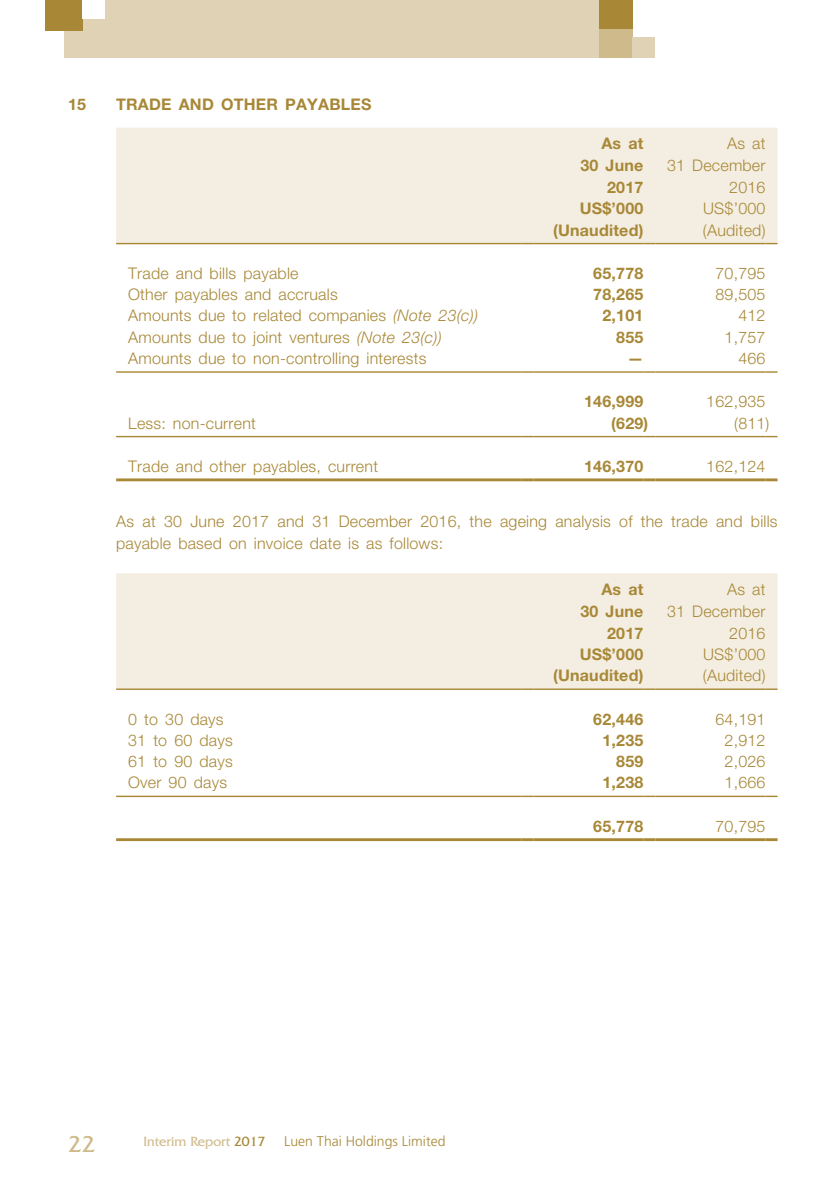
<style>
.page{position:relative;width:840px;height:1191px;background:#fff}
.page>*{position:absolute;margin:0;border:0;box-sizing:border-box;transform-origin:0 0}
.t1{font:24px "Friz Quadrata Std";color:#cfba8b}
._15_Table_Stub{font:300 16px "Helvetica Neue LT Std";letter-spacing:.015em;color:#a88837}
._31_table_tab_6pt{font:300 16px/22px "Helvetica Neue LT Std";letter-spacing:.015em;color:#a88837;text-align:right}
._31_table_tab_6pt-2{font:700 16px/22px "Helvetica Neue LT Std";letter-spacing:.015em;color:#a88837;text-align:right}
._12___P2{font:300 16px/22px "Helvetica Neue LT Std";letter-spacing:.015em;color:#a88837}
._03_H1{font:700 16px "Helvetica Neue LT Std";letter-spacing:.015em;color:#a88837}
.t2{font:300 14px "Frutiger LT Std";color:#a88837}
.t3{font:14px "Friz Quadrata Std";color:#cfba8b}
.s1{font-style:italic}
.s2{color:#a88837}
</style>
<div class="page">
<div style="left:64px;top:0;width:534px;height:58px;background:#e0d2b4"></div>
<div style="left:598px;top:0;width:34px;height:58px;background:#cfba8b"></div>
<div style="left:598px;top:0;width:34px;height:29px;background:#a88837"></div>
<div style="left:632px;top:37px;width:22px;height:21px;background:#e0d2b4"></div>
<div style="left:45px;top:0;width:38px;height:31px;background:#a88837"></div>
<div style="left:83px;top:0;width:22px;height:19px;background:#fff"></div>
<div style="left:116px;top:128px;width:661px;height:115px;background:#f4eee2"></div>
<hr style="left:116px;top:243px;width:405px;height:1px;background:#a88837">
<svg style="left:521px;top:243px;width:12px;height:1px"></svg>
<hr style="left:533px;top:243px;width:110px;height:1px;background:#a88837">
<svg style="left:643px;top:243px;width:12px;height:1px"></svg>
<hr style="left:655px;top:243px;width:110px;height:1px;background:#a88837">
<svg style="left:765px;top:243px;width:12px;height:1px"></svg>
<hr style="left:116px;top:478px;width:405px;height:3px;background:#a88837">
<svg style="left:521px;top:478px;width:12px;height:3px"></svg>
<hr style="left:533px;top:478px;width:110px;height:3px;background:#a88837">
<svg style="left:643px;top:478px;width:12px;height:3px"></svg>
<hr style="left:655px;top:478px;width:110px;height:3px;background:#a88837">
<svg style="left:765px;top:478px;width:12px;height:3px"></svg>
<hr style="left:116px;top:436px;width:405px;height:1px;background:#a88837">
<svg style="left:521px;top:436px;width:12px;height:1px"></svg>
<hr style="left:533px;top:436px;width:110px;height:1px;background:#a88837">
<svg style="left:643px;top:436px;width:12px;height:1px"></svg>
<hr style="left:655px;top:436px;width:110px;height:1px;background:#a88837">
<svg style="left:765px;top:436px;width:12px;height:1px"></svg>
<hr style="left:116px;top:371px;width:405px;height:2px;background:#a88837">
<svg style="left:521px;top:371px;width:12px;height:2px"></svg>
<hr style="left:533px;top:371px;width:110px;height:2px;background:#a88837">
<svg style="left:643px;top:371px;width:12px;height:2px"></svg>
<hr style="left:655px;top:371px;width:110px;height:2px;background:#a88837">
<svg style="left:765px;top:371px;width:12px;height:2px"></svg>
<div style="left:116px;top:573px;width:661px;height:115px;background:#f4eee2"></div>
<hr style="left:116px;top:688px;width:405px;height:2px;background:#a88837">
<svg style="left:521px;top:688px;width:12px;height:2px"></svg>
<hr style="left:533px;top:688px;width:110px;height:2px;background:#a88837">
<svg style="left:643px;top:688px;width:12px;height:2px"></svg>
<hr style="left:655px;top:688px;width:110px;height:2px;background:#a88837">
<svg style="left:765px;top:688px;width:12px;height:2px"></svg>
<hr style="left:116px;top:838px;width:405px;height:3px;background:#a88837">
<svg style="left:521px;top:838px;width:12px;height:3px"></svg>
<hr style="left:533px;top:838px;width:110px;height:3px;background:#a88837">
<svg style="left:643px;top:838px;width:12px;height:3px"></svg>
<hr style="left:655px;top:838px;width:110px;height:3px;background:#a88837">
<svg style="left:765px;top:838px;width:12px;height:3px"></svg>
<hr style="left:116px;top:795px;width:405px;height:2px;background:#a88837">
<svg style="left:521px;top:795px;width:12px;height:2px"></svg>
<hr style="left:533px;top:795px;width:110px;height:2px;background:#a88837">
<svg style="left:643px;top:795px;width:12px;height:2px"></svg>
<hr style="left:655px;top:795px;width:110px;height:2px;background:#a88837">
<svg style="left:765px;top:795px;width:12px;height:2px"></svg>
<p class="_03_H1" style="left:68px;top:94px;width:20px">15</p>
<p class="_03_H1" style="left:116px;top:94px;width:257px">TRADE AND OTHER PAYABLES</p>
<p class="_31_table_tab_6pt-2" style="left:580px;top:132px;width:64px">As at<br>30 June<br>2017</p>
<p class="_31_table_tab_6pt" style="left:666px;top:132px;width:100px">As at<br>31 December<br>2016</p>
<p class="_31_table_tab_6pt-2" style="left:579px;top:197px;width:65px">US$’000</p>
<p class="_31_table_tab_6pt" style="left:702px;top:197px;width:64px">US$’000</p>
<p class="_31_table_tab_6pt-2" style="left:552px;top:218px;width:92px">(Unaudited)</p>
<p class="_31_table_tab_6pt" style="left:702px;top:218px;width:64px">(Audited)</p>
<p class="_15_Table_Stub" style="left:128px;top:263px;width:172px">Trade and bills payable</p>
<p class="_31_table_tab_6pt-2" style="left:593px;top:262px;width:52px">65,778</p>
<p class="_31_table_tab_6pt" style="left:715px;top:262px;width:52px">70,795</p>
<p class="_15_Table_Stub" style="left:128px;top:285px;width:211px">Other payables and accruals</p>
<p class="_31_table_tab_6pt-2" style="left:593px;top:283px;width:52px">78,265</p>
<p class="_31_table_tab_6pt" style="left:715px;top:283px;width:52px">89,505</p>
<p class="_15_Table_Stub" style="left:128px;top:306px;width:351px">Amounts due to related companies <span class="s1">(Note 23(c))</span></p>
<p class="_31_table_tab_6pt-2" style="left:602px;top:304px;width:42px">2,101</p>
<p class="_31_table_tab_6pt" style="left:738px;top:304px;width:29px">412</p>
<p class="_15_Table_Stub" style="left:128px;top:327px;width:315px">Amounts due to joint ventures <span class="s1">(Note 23(c))</span></p>
<p class="_31_table_tab_6pt-2" style="left:616px;top:326px;width:29px">855</p>
<p class="_31_table_tab_6pt" style="left:724px;top:326px;width:42px">1,757</p>
<p class="_15_Table_Stub" style="left:128px;top:348px;width:299px">Amounts due to non-controlling interests</p>
<p class="_31_table_tab_6pt-2" style="left:627px;top:347px;width:17px">—</p>
<p class="_31_table_tab_6pt" style="left:738px;top:347px;width:29px">466</p>
<p class="_31_table_tab_6pt-2" style="left:584px;top:390px;width:61px">146,999</p>
<p class="_31_table_tab_6pt" style="left:706px;top:390px;width:61px">162,935</p>
<p class="_15_Table_Stub" style="left:128px;top:413px;width:129px">Less: non-current</p>
<p class="_31_table_tab_6pt-2" style="left:611px;top:411px;width:38px">(629)</p>
<p class="_31_table_tab_6pt" style="left:733px;top:411px;width:37px">(811)</p>
<p class="_15_Table_Stub" style="left:128px;top:456px;width:251px">Trade and other payables, current</p>
<p class="_31_table_tab_6pt-2" style="left:584px;top:455px;width:61px">146,370</p>
<p class="_31_table_tab_6pt" style="left:706px;top:455px;width:61px">162,124</p>
<p class="_12___P2" style="left:116px;top:510px;width:662px">As at 30 June 2017 and 31 December 2016, the ageing analysis of the trade and bills payable based on invoice date is as follows:</p>
<p class="_31_table_tab_6pt-2" style="left:580px;top:577px;width:64px">As at<br>30 June<br>2017</p>
<p class="_31_table_tab_6pt" style="left:666px;top:577px;width:100px">As at<br>31 December<br>2016</p>
<p class="_31_table_tab_6pt-2" style="left:579px;top:643px;width:65px">US$’000</p>
<p class="_31_table_tab_6pt" style="left:702px;top:643px;width:64px">US$’000</p>
<p class="_31_table_tab_6pt-2" style="left:552px;top:664px;width:92px">(Unaudited)</p>
<p class="_31_table_tab_6pt" style="left:702px;top:664px;width:64px">(Audited)</p>
<p class="_15_Table_Stub" style="left:128px;top:709px;width:97px">0 to 30 days</p>
<p class="_31_table_tab_6pt-2" style="left:593px;top:707px;width:52px">62,446</p>
<p class="_31_table_tab_6pt" style="left:715px;top:707px;width:52px">64,191</p>
<p class="_15_Table_Stub" style="left:128px;top:730px;width:106px">31 to 60 days</p>
<p class="_31_table_tab_6pt-2" style="left:602px;top:728px;width:42px">1,235</p>
<p class="_31_table_tab_6pt" style="left:724px;top:728px;width:42px">2,912</p>
<p class="_15_Table_Stub" style="left:128px;top:751px;width:106px">61 to 90 days</p>
<p class="_31_table_tab_6pt-2" style="left:616px;top:750px;width:29px">859</p>
<p class="_31_table_tab_6pt" style="left:724px;top:750px;width:42px">2,026</p>
<p class="_15_Table_Stub" style="left:128px;top:773px;width:100px">Over 90 days</p>
<p class="_31_table_tab_6pt-2" style="left:602px;top:771px;width:42px">1,238</p>
<p class="_31_table_tab_6pt" style="left:724px;top:771px;width:42px">1,666</p>
<p class="_31_table_tab_6pt-2" style="left:593px;top:814px;width:52px">65,778</p>
<p class="_31_table_tab_6pt" style="left:715px;top:814px;width:52px">70,795</p>
<h1 class="t1" style="left:68px;top:1130px;width:29px">22</h1>
<p class="t3" style="left:143px;top:1134px;width:123px">Interim Report <span class="s2">2017</span></p>
<p class="t2" style="left:284px;top:1133px;width:163px">Luen Thai Holdings Limited</p>
</div>
